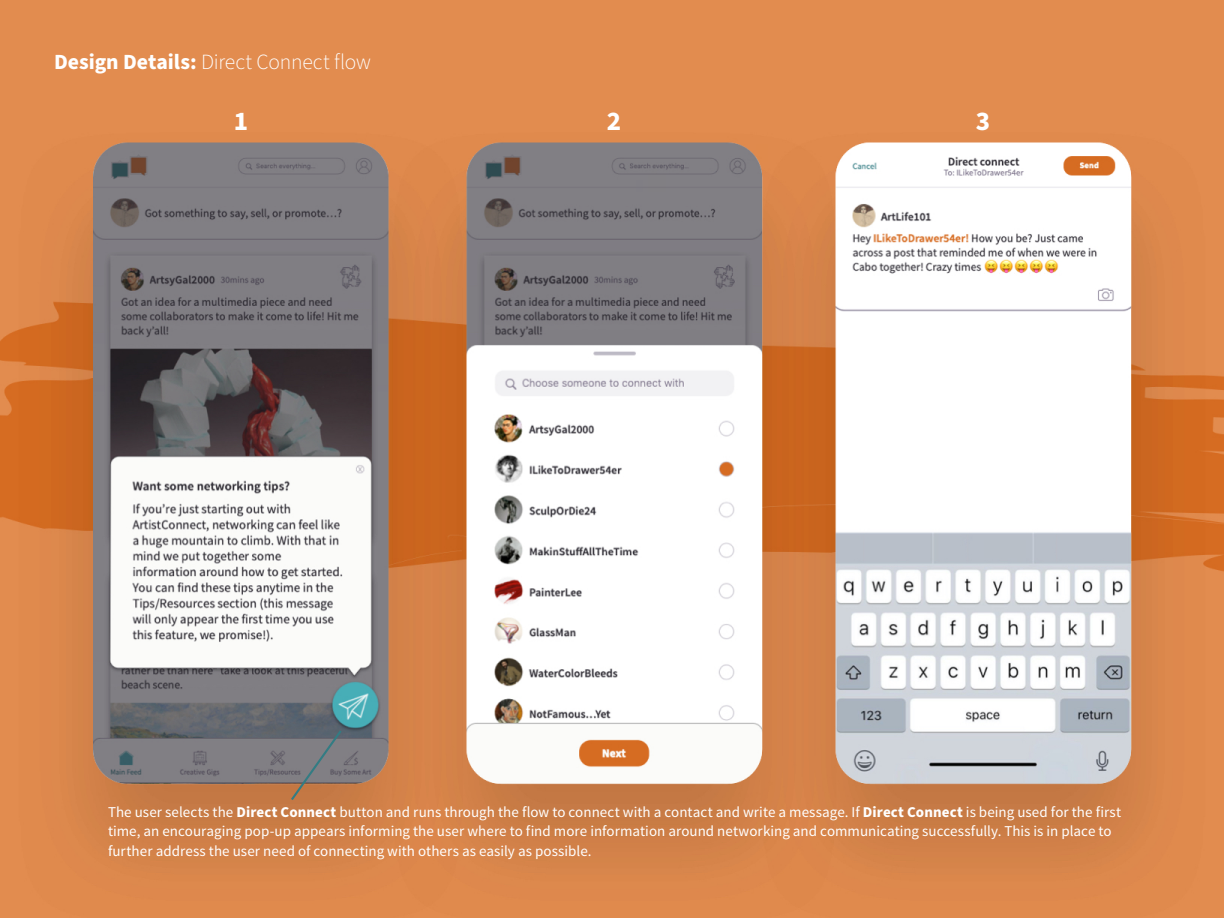
<style>
.page{position:relative;width:1224px;height:918px;background:#fff}
.page>*{position:absolute;margin:0;border:0;box-sizing:border-box;transform-origin:0 0}
.t1{font:700 27px "Source Sans Pro";color:#fff}
.t2{font:300 21.6px "Source Sans Pro";letter-spacing:-.01em;color:#fff}
.t3{font:15px/19.5px "Source Sans Pro";letter-spacing:.005em;color:#fff}
.s1{font-weight:700}
</style>
<div class="page">
<img style="left:0;top:0;width:1224px;height:918px">
<svg style="left:289px;top:728px;width:55px;height:74px;background:#867770"></svg>
<h2 class="t2" style="left:54px;top:47px;width:318px"><span class="s1">Design Details:</span> Direct Connect flow</h2>
<h1 class="t1" style="left:234px;top:103px;width:16px">1</h1>
<h1 class="t1" style="left:607px;top:103px;width:16px">2</h1>
<h1 class="t1" style="left:976px;top:103px;width:16px">3</h1>
<p class="t3" style="left:108px;top:802px;width:1015px">The user selects the <span class="s1">Direct Connect</span> button and runs through the flow to connect with a contact and write a message. If <span class="s1">Direct Connect</span> is being used for the first time, an encouraging pop-up appears informing the user where to find more information around networking and communicating successfully. This is in place to further address the user need of connecting with others as easily as possible.</p>
</div>
